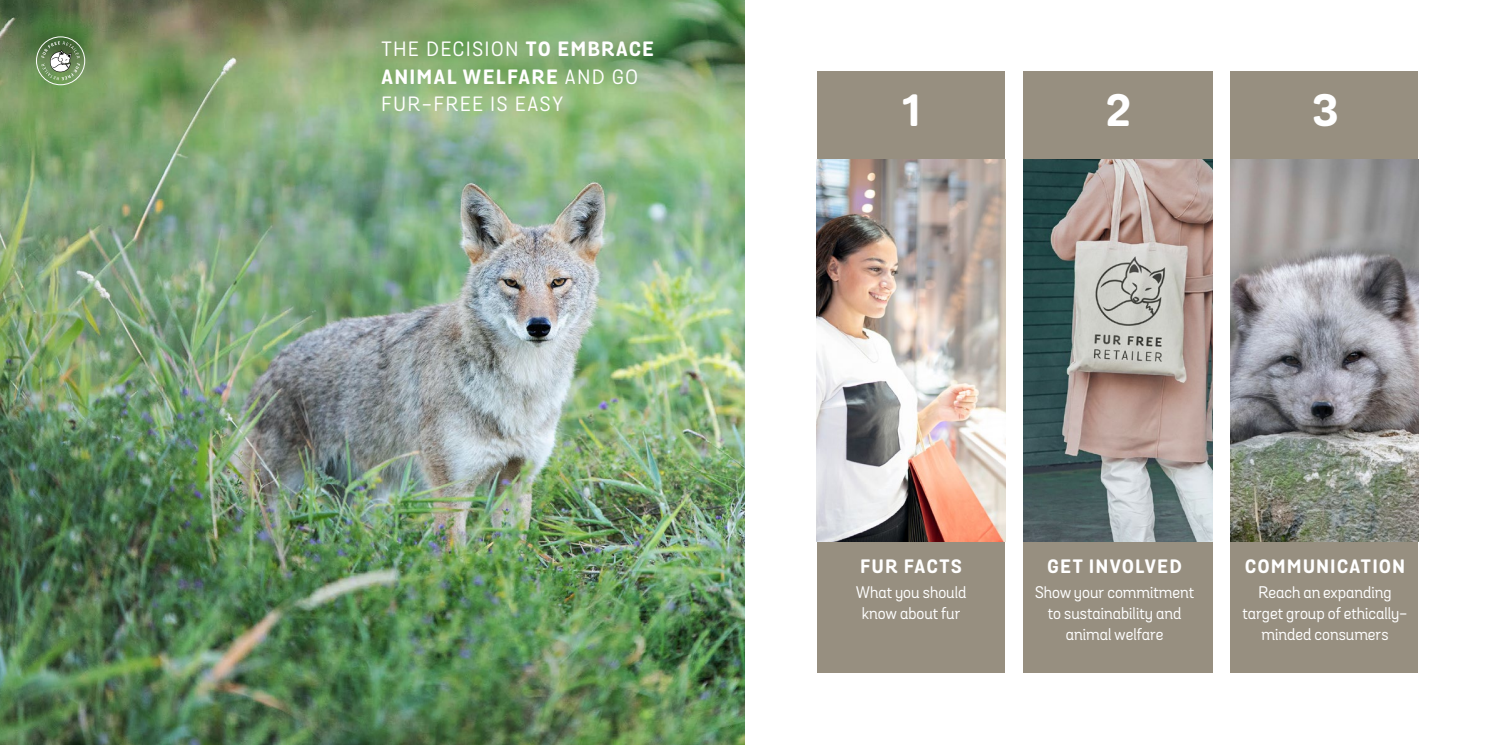
<style>
.page{position:relative;width:1489px;height:745px;background:#fff}
.page>*{position:absolute;margin:0;border:0;box-sizing:border-box;transform-origin:0 0}
.t1{font:700 43.75px "Grota Sans Alt Rd";color:#fff}
.t2{font:20px/27.5px "Grota Sans Alt Rd";letter-spacing:.09em;color:#fff}
.t3{font:700 18.75px "Grota Sans Alt Rd";letter-spacing:.09em;color:#fff}
.t4{font:16.25px/21.2px "Grota Sans Alt Rd";color:#fff;text-align:center}
.s1{font-weight:700}
</style>
<div class="page">
<img style="left:0;top:0;width:744px;height:744px">
<div style="left:817px;top:71px;width:188px;height:601px;background:#978f80"></div>
<div style="left:1023px;top:71px;width:189px;height:601px;background:#978f80"></div>
<div style="left:1230px;top:71px;width:187px;height:601px;background:#978f80"></div>
<img style="left:1230px;top:159px;width:187px;height:381px">
<img style="left:1023px;top:159px;width:189px;height:381px">
<img style="left:816px;top:159px;width:189px;height:381px">
<div style="left:36px;top:36px;width:49px;height:49px;border:1px solid #fff;border-radius:50%"></div>
<svg style="left:41px;top:41px;width:39px;height:39px;background:#819875"></svg>
<p class="t2" style="left:381px;top:36px;width:274px">THE DECISION <span class="s1">TO EMBRACE<br>ANIMAL WELFARE</span> AND GO<br>FUR-FREE IS EASY</p>
<h1 class="t1" style="left:902px;top:83px;width:19px">1</h1>
<h1 class="t1" style="left:1105px;top:83px;width:26px">2</h1>
<h1 class="t1" style="left:1312px;top:83px;width:27px">3</h1>
<p class="t3" style="left:860px;top:554px;width:103px">FUR FACTS</p>
<p class="t4" style="left:855px;top:581px;width:112px">What you should know about fur</p>
<p class="t3" style="left:1047px;top:554px;width:135px">GET INVOLVED</p>
<p class="t4" style="left:1034px;top:581px;width:161px">Show your commitment to sustainability and animal welfare</p>
<p class="t3" style="left:1244px;top:554px;width:161px">COMMUNICATION</p>
<p class="t4" style="left:1242px;top:581px;width:166px">Reach an expanding target group of ethically&shy;minded consumers</p>
</div>
